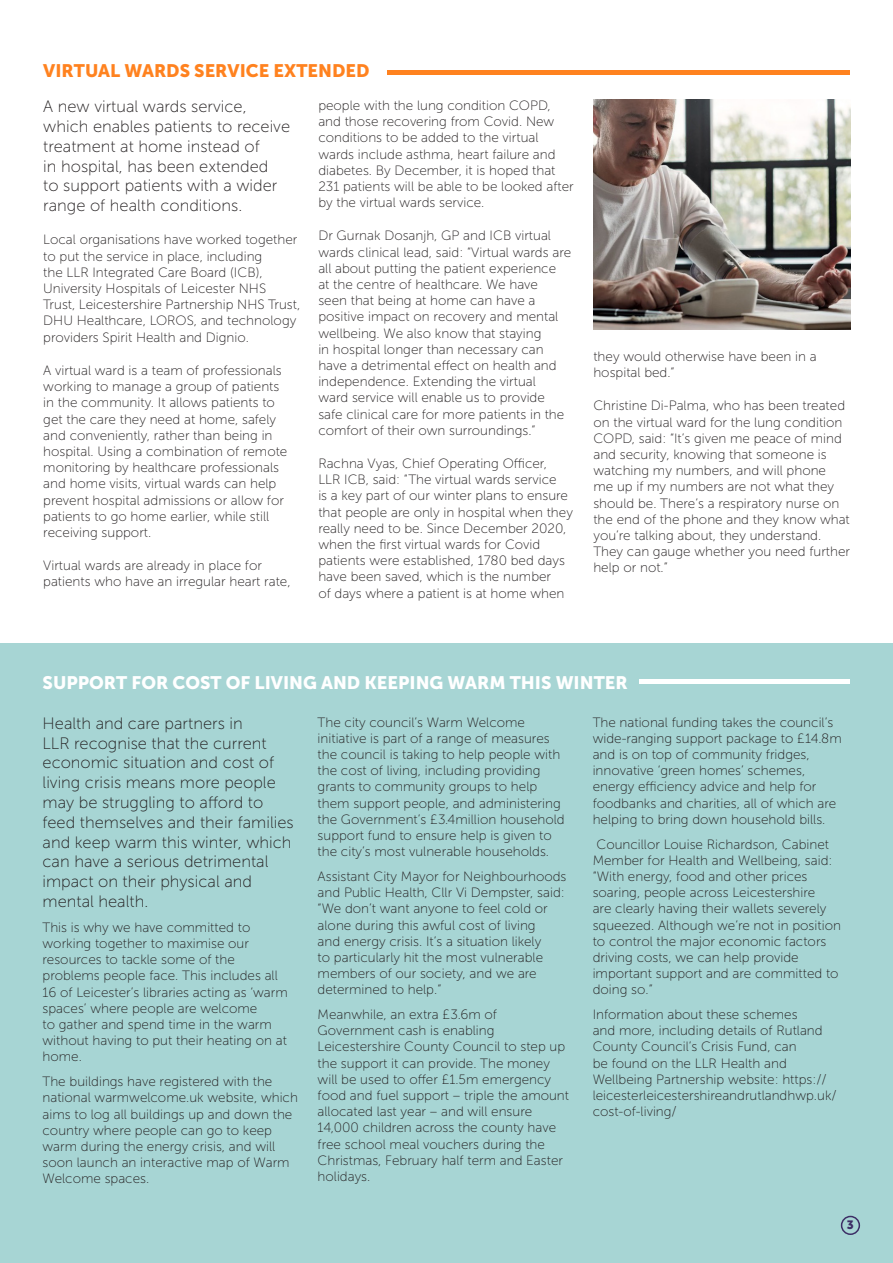
<style>
.page{position:relative;width:893px;height:1263px;background:#fff}
.page>*{position:absolute;margin:0;border:0;box-sizing:border-box;transform-origin:0 0}
.t1{font:18px "Museo Sans 900";color:#fff}
.t2{font:18px "Museo Sans 900";color:#ff821f}
.t3{font:16.5px/19.8px "Museo Sans 100";color:#231f20}
.t4{font:13.5px/16.2px "Museo Sans 100";color:#231f20}
.t5{font:12px "Museo Sans 900";color:#3d2e66}
</style>
<div class="page">
<div style="left:0;top:643px;width:893px;height:620px;background:#a7d5d4"></div>
<div style="left:841px;top:1216px;width:19px;height:19px;border:2px solid #3d2e66;border-radius:50%"></div>
<hr style="left:387px;top:70px;width:463px;height:4px;background:#ff821f">
<img style="left:593px;top:100px;width:257px;height:230px">
<div style="left:639px;top:679px;width:211px;height:5px;background:#fff"></div>
<p class="t2" style="left:43px;top:61px;width:328px">VIRTUAL WARDS SERVICE EXTENDED</p>
<p class="t3" style="left:43px;top:97px;width:248px">A new virtual wards service, which enables patients to receive treatment at home instead of<br>in hospital, has been extended<br>to support patients with a wider range of health conditions.</p>
<p class="t4" style="left:43px;top:232px;width:259px">Local organisations have worked together to put the service in place, including<br>the LLR Integrated Care Board (ICB), University Hospitals of Leicester NHS Trust, Leicestershire Partnership NHS Trust, DHU Healthcare, LOROS, and technology providers Spirit Health and Dignio.</p>
<p class="t4" style="left:43px;top:362px;width:246px">A virtual ward is a team of professionals working to manage a group of patients in the community. It allows patients to get the care they need at home, safely and conveniently, rather than being in hospital. Using a combination of remote monitoring by healthcare professionals and home visits, virtual wards can help prevent hospital admissions or allow for patients to go home earlier, while still receiving support.</p>
<p class="t4" style="left:43px;top:557px;width:249px">Virtual wards are already in place for patients who have an irregular heart rate,</p>
<p class="t4" style="left:318px;top:97px;width:257px">people with the lung condition COPD, and those recovering from Covid. New conditions to be added to the virtual wards include asthma, heart failure and diabetes. By December, it is hoped that 231 patients will be able to be looked after by the virtual wards service.</p>
<p class="t4" style="left:318px;top:228px;width:254px">Dr Gurnak Dosanjh, GP and ICB virtual wards clinical lead, said: “Virtual wards are all about putting the patient experience<br>at the centre of healthcare. We have<br>seen that being at home can have a positive impact on recovery and mental wellbeing. We also know that staying<br>in hospital longer than necessary can have a detrimental effect on health and independence. Extending the virtual<br>ward service will enable us to provide safe clinical care for more patients in the comfort of their own surroundings.”</p>
<p class="t4" style="left:318px;top:455px;width:256px">Rachna Vyas, Chief Operating Officer,<br>LLR ICB, said: “The virtual wards service<br>is a key part of our winter plans to ensure that people are only in hospital when they really need to be. Since December 2020, when the first virtual wards for Covid patients were established, 1780 bed days have been saved, which is the number<br>of days where a patient is at home when</p>
<p class="t4" style="left:593px;top:348px;width:225px">they would otherwise have been in a hospital bed.”</p>
<p class="t4" style="left:593px;top:398px;width:258px">Christine Di-Palma, who has been treated on the virtual ward for the lung condition COPD, said: “It’s given me peace of mind and security, knowing that someone is watching my numbers, and will phone<br>me up if my numbers are not what they should be. There’s a respiratory nurse on the end of the phone and they know what you’re talking about, they understand.<br>They can gauge whether you need further help or not.”</p>
<p class="t1" style="left:43px;top:672px;width:587px">SUPPORT FOR COST OF LIVING AND KEEPING WARM THIS WINTER</p>
<p class="t3" style="left:43px;top:713px;width:253px">Health and care partners in<br>LLR recognise that the current economic situation and cost of living crisis means more people may be struggling to afford to feed themselves and their families and keep warm this winter, which can have a serious detrimental impact on their physical and mental health.</p>
<p class="t4" style="left:43px;top:919px;width:247px">This is why we have committed to working together to maximise our resources to tackle some of the problems people face. This includes all<br>16 of Leicester’s libraries acting as ‘warm spaces’ where people are welcome<br>to gather and spend time in the warm without having to put their heating on at home.</p>
<p class="t4" style="left:43px;top:1073px;width:257px">The buildings have registered with the national warmwelcome.uk website, which aims to log all buildings up and down the country where people can go to keep warm during the energy crisis, and will soon launch an interactive map of Warm Welcome spaces.</p>
<p class="t4" style="left:318px;top:714px;width:249px">The city council’s Warm Welcome initiative is part of a range of measures the council is taking to help people with the cost of living, including providing grants to community groups to help them support people, and administering the Government’s £3.4million household support fund to ensure help is given to the city’s most vulnerable households.</p>
<p class="t4" style="left:318px;top:868px;width:250px">Assistant City Mayor for Neighbourhoods and Public Health, Cllr Vi Dempster, said: “We don’t want anyone to feel cold or alone during this awful cost of living<br>and energy crisis. It’s a situation likely<br>to particularly hit the most vulnerable members of our society, and we are determined to help.”</p>
<p class="t4" style="left:318px;top:1006px;width:253px">Meanwhile, an extra £3.6m of Government cash is enabling Leicestershire County Council to step up the support it can provide. The money will be used to offer £1.5m emergency food and fuel support – triple the amount allocated last year – and will ensure 14,000 children across the county have free school meal vouchers during the Christmas, February half term and Easter holidays.</p>
<p class="t4" style="left:593px;top:714px;width:251px">The national funding takes the council’s wide-ranging support package to £14.8m and is on top of community fridges, innovative ‘green homes’ schemes, energy efficiency advice and help for foodbanks and charities, all of which are helping to bring down household bills.</p>
<p class="t4" style="left:593px;top:836px;width:250px">Councillor Louise Richardson, Cabinet Member for Health and Wellbeing, said: “With energy, food and other prices soaring, people across Leicestershire<br>are clearly having their wallets severely squeezed. Although we’re not in position to control the major economic factors driving costs, we can help provide important support and are committed to doing so.”</p>
<p class="t4" style="left:593px;top:1006px;width:245px">Information about these schemes<br>and more, including details of Rutland County Council’s Crisis Fund, can<br>be found on the LLR Health and Wellbeing Partnership website: https:// leicesterleicestershireandrutlandhwp.uk/ cost-of-living/</p>
<p class="t5" style="left:847px;top:1218px;width:9px">3</p>
</div>
